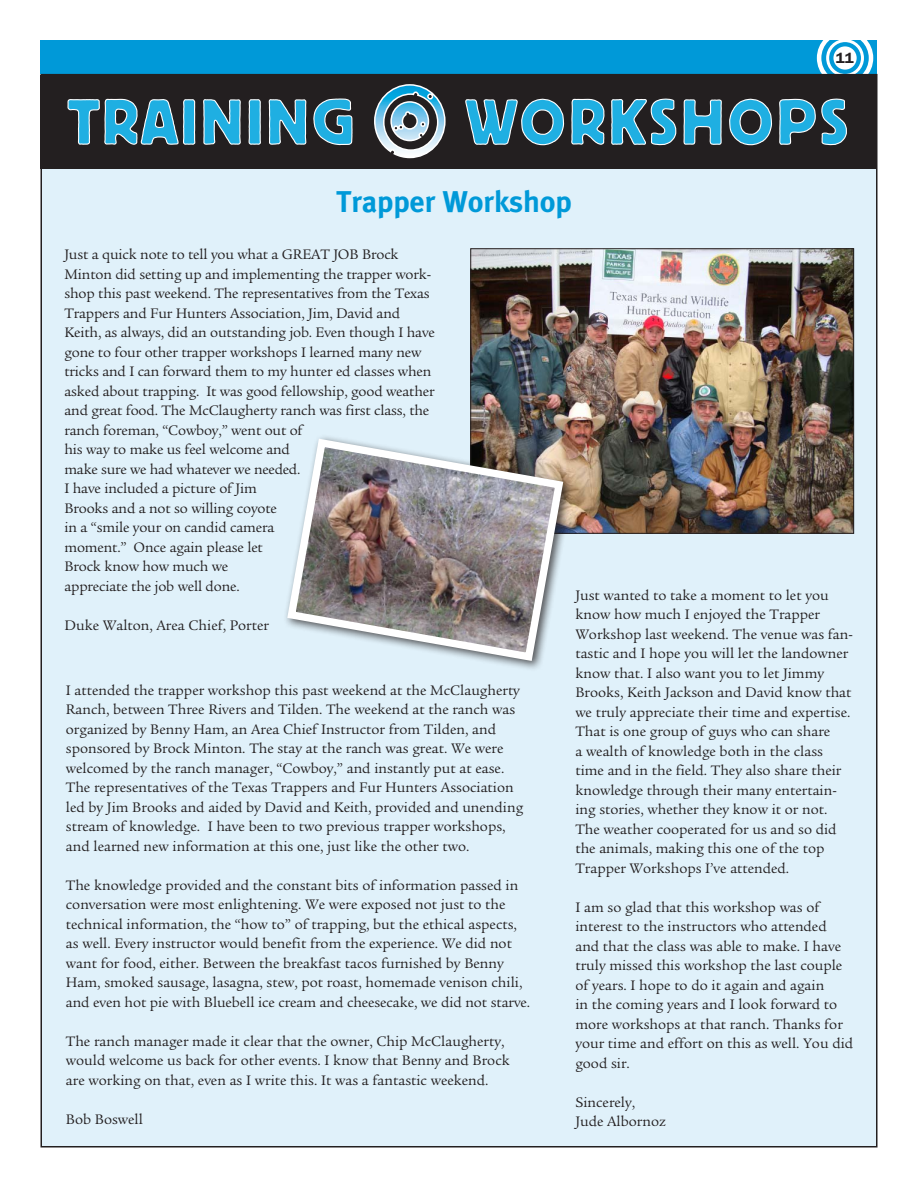
<style>
.page{position:relative;width:918px;height:1188px;background:#fff}
.page>*{position:absolute;margin:0;border:0;box-sizing:border-box;transform-origin:0 0}
.t1{font:63.15px "Block BE";letter-spacing:.07em;color:#1fafe2}
.body_text{font:700 30px "Meta Plus";letter-spacing:-.005em;color:#0099d8}
.t2{font:15px/19.5px "Legacy Serif";color:#231f20}
.t3{font:600 15px "Franklin Gothic";color:#231f20}
</style>
<div class="page">
<div style="left:40px;top:40px;width:838px;height:34px;background:#0099d8"></div>
<div style="left:817px;top:30px;width:56px;height:56px;border:4px solid #fff;border-radius:50%"></div>
<div style="left:826px;top:39px;width:38px;height:38px;border:3px solid #fff;border-radius:50%"></div>
<div style="left:833px;top:46px;width:24px;height:24px;background:#fff;border-radius:50%"></div>
<div style="left:41px;top:75px;width:836px;height:1072px;background:#e0f1fa"></div>
<div style="left:40px;top:75px;width:838px;height:93px;background:#231f20"></div>
<svg style="left:374px;top:84px;width:72px;height:75px"></svg>
<svg style="left:67px;top:98px;width:129px;height:47px"></svg>
<svg style="left:203px;top:99px;width:38px;height:46px"></svg>
<svg style="left:248px;top:99px;width:13px;height:46px"></svg>
<svg style="left:268px;top:99px;width:39px;height:46px"></svg>
<svg style="left:313px;top:98px;width:40px;height:48px"></svg>
<svg style="left:465px;top:98px;width:100px;height:48px"></svg>
<svg style="left:571px;top:98px;width:34px;height:47px"></svg>
<svg style="left:611px;top:98px;width:66px;height:48px"></svg>
<svg style="left:683px;top:99px;width:39px;height:46px"></svg>
<svg style="left:729px;top:98px;width:43px;height:48px"></svg>
<svg style="left:779px;top:98px;width:68px;height:48px"></svg>
<img style="left:473px;top:251px;width:379px;height:281px">
<div style="left:471px;top:249px;width:383px;height:285px;border:1px solid #231f20"></div>
<div style="left:283px;top:434px;width:291px;height:238px;background:#231f20;opacity:.75"></div>
<img style="left:283px;top:434px;width:285px;height:231px">
<p class="t3" style="left:836px;top:49px;width:19px">11</p>
<p class="t1" style="left:68px;top:87px;width:288px">TRAINING</p>
<p class="t1" style="left:466px;top:87px;width:383px">WORKSHOPS</p>
<p class="body_text" style="left:336px;top:184px;width:237px">Trapper Workshop</p>
<p class="t2" style="left:64px;top:245px;width:372px">Just a quick note to tell you what a GREAT JOB Brock Minton did setting up and implementing the trapper work&shy;shop this past weekend. The representatives from the Texas Trappers and Fur Hunters Association, Jim, David and Keith, as always, did an outstanding job. Even though I have gone to four other trapper workshops I learned many new tricks and I can forward them to my hunter ed classes when asked about trapping. It was good fellowship, good weather and great food. The McClaugherty ranch was first class, the ranch foreman, “Cowboy,” went out of<br>his way to make us feel welcome and<br>make sure we had whatever we needed.<br>I have included a picture of Jim<br>Brooks and a not so willing coyote<br>in a “smile your on candid camera<br>moment.” Once again please let<br>Brock know how much we<br>appreciate the job well done.</p>
<p class="t2" style="left:64px;top:616px;width:206px">Duke Walton, Area Chief, Porter</p>
<p class="t2" style="left:575px;top:586px;width:279px">Just wanted to take a moment to let you know how much I enjoyed the Trapper Workshop last weekend. The venue was fan&shy;tastic and I hope you will let the landowner know that. I also want you to let Jimmy Brooks, Keith Jackson and David know that we truly appreciate their time and expertise.<br>That is one group of guys who can share<br>a wealth of knowledge both in the class time and in the field. They also share their knowledge through their many entertain&shy;ing stories, whether they know it or not.<br>The weather cooperated for us and so did the animals, making this one of the top Trapper Workshops I’ve attended.</p>
<p class="t2" style="left:575px;top:898px;width:279px">I am so glad that this workshop was of interest to the instructors who attended and that the class was able to make. I have truly missed this workshop the last couple of years. I hope to do it again and again<br>in the coming years and I look forward to more workshops at that ranch. Thanks for your time and effort on this as well. You did good sir.</p>
<p class="t2" style="left:575px;top:1093px;width:61px">Sincerely,</p>
<p class="t2" style="left:575px;top:1112px;width:92px">Jude Albornoz</p>
<p class="t2" style="left:66px;top:680px;width:459px">I attended the trapper workshop this past weekend at the McClaugherty Ranch, between Three Rivers and Tilden. The weekend at the ranch was organized by Benny Ham, an Area Chief Instructor from Tilden, and sponsored by Brock Minton. The stay at the ranch was great. We were welcomed by the ranch manager, “Cowboy,” and instantly put at ease.<br>The representatives of the Texas Trappers and Fur Hunters Association led by Jim Brooks and aided by David and Keith, provided and unending stream of knowledge. I have been to two previous trapper workshops, and learned new information at this one, just like the other two.</p>
<p class="t2" style="left:66px;top:875px;width:466px">The knowledge provided and the constant bits of information passed in conversation were most enlightening. We were exposed not just to the technical information, the “how to” of trapping, but the ethical aspects, as well. Every instructor would benefit from the experience. We did not want for food, either. Between the breakfast tacos furnished by Benny Ham, smoked sausage, lasagna, stew, pot roast, homemade venison chili, and even hot pie with Bluebell ice cream and cheesecake, we did not starve.</p>
<p class="t2" style="left:66px;top:1031px;width:445px">The ranch manager made it clear that the owner, Chip McClaugherty, would welcome us back for other events. I know that Benny and Brock are working on that, even as I write this. It was a fantastic weekend.</p>
<p class="t2" style="left:66px;top:1109px;width:79px">Bob Boswell</p>
</div>
